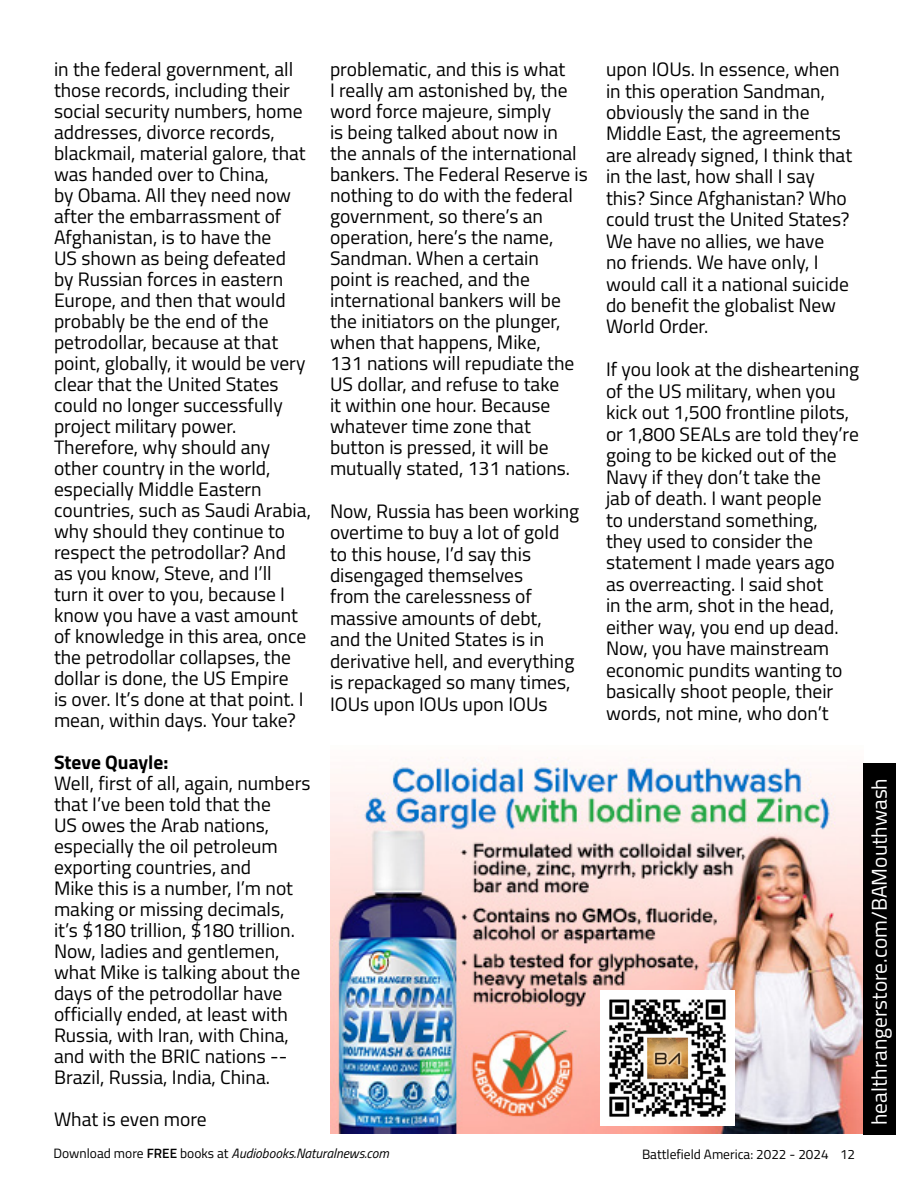
<style>
.page{position:relative;width:918px;height:1188px;background:#fff}
.page>*{position:absolute;margin:0;border:0;box-sizing:border-box;transform-origin:0 0}
.t1{font:21.3px "Titillium Web";color:#fff}
.t2{font:19.5px/21px "Titillium Web";color:#000}
.t3{font:700 19.5px "Titillium Web";color:#000}
.t4{font:italic 13.5px "Titillium Web";color:#000}
.t5{font:13.5px "Titillium Web";color:#000}
.s1{font-style:normal}
.s2{font-weight:600;font-style:normal}
</style>
<div class="page">
<img style="left:331px;top:757px;width:532px;height:377px">
<div style="left:863px;top:764px;width:33px;height:372px;background:#000"></div>
<img style="left:600px;top:990px;width:135px;height:135px">
<p class="t2" style="left:54px;top:58px;width:259px">in the federal government, all those records, including their social security numbers, home addresses, divorce records, blackmail, material galore, that was handed over to China,<br>by Obama. All they need now after the embarrassment of<br>Afghanistan, is to have the<br>US shown as being defeated<br>by Russian forces in eastern<br>Europe, and then that would probably be the end of the petrodollar, because at that point, globally, it would be very clear that the United States could no longer successfully project military power.<br>Therefore, why should any other country in the world, especially Middle Eastern countries, such as Saudi Arabia, why should they continue to respect the petrodollar? And<br>as you know, Steve, and I’ll turn it over to you, because I know you have a vast amount of knowledge in this area, once the petrodollar collapses, the dollar is done, the US Empire<br>is over. It’s done at that point. I mean, within days. Your take?</p>
<p class="t3" style="left:54px;top:747px;width:116px">Steve Quayle:</p>
<p class="t2" style="left:54px;top:772px;width:258px">Well, first of all, again, numbers that I’ve been told that the<br>US owes the Arab nations, especially the oil petroleum exporting countries, and<br>Mike this is a number, I’m not making or missing decimals, it’s $180 trillion, $180 trillion.<br>Now, ladies and gentlemen, what Mike is talking about the days of the petrodollar have officially ended, at least with<br>Russia, with Iran, with China, and with the BRIC nations --<br>Brazil, Russia, India, China.</p>
<p class="t2" style="left:54px;top:1108px;width:154px">What is even more</p>
<p class="t2" style="left:330px;top:58px;width:259px">problematic, and this is what<br>I really am astonished by, the word force majeure, simply<br>is being talked about now in the annals of the international bankers. The Federal Reserve is nothing to do with the federal government, so there’s an operation, here’s the name,<br>Sandman. When a certain<br>point is reached, and the international bankers will be the initiators on the plunger, when that happens, Mike,<br>131 nations will repudiate the<br>US dollar, and refuse to take<br>it within one hour. Because whatever time zone that button is pressed, it will be mutually stated, 131 nations.</p>
<p class="t2" style="left:330px;top:499px;width:251px;line-height:21.5px">Now, Russia has been working overtime to buy a lot of gold to this house, I’d say this disengaged themselves<br>from the carelessness of massive amounts of debt,<br>and the United States is in derivative hell, and everything is repackaged so many times,<br>IOUs upon IOUs upon IOUs</p>
<p class="t2" style="left:606px;top:58px;width:248px;line-height:21.5px">upon IOUs. In essence, when in this operation Sandman, obviously the sand in the<br>Middle East, the agreements are already signed, I think that in the last, how shall I say this? Since Afghanistan? Who could trust the United States?<br>We have no allies, we have<br>no friends. We have only, I would call it a national suicide do benefit the globalist New<br>World Order.</p>
<p class="t2" style="left:606px;top:358px;width:255px;line-height:21.5px">If you look at the disheartening of the US military, when you kick out 1,500 frontline pilots, or 1,800 SEALs are told they’re going to be kicked out of the<br>Navy if they don’t take the<br>jab of death. I want people<br>to understand something,<br>they used to consider the statement I made years ago<br>as overreacting. I said shot<br>in the arm, shot in the head, either way, you end up dead.<br>Now, you have mainstream economic pundits wanting to basically shoot people, their words, not mine, who don’t</p>
<p class="t4" style="left:54px;top:1144px;width:337px"><span class="s1">Download more</span> <span class="s2">FREE</span> <span class="s1">books at</span> Audiobooks.Naturalnews.com</p>
<p class="t5" style="left:642px;top:1144px;width:215px">Battlefield America: 2022 - 2024 12</p>
<p class="t1" style="left:864px;top:1125px;width:349px;rotate:-90deg">healthrangerstore.com/BAMouthwash</p>
</div>
